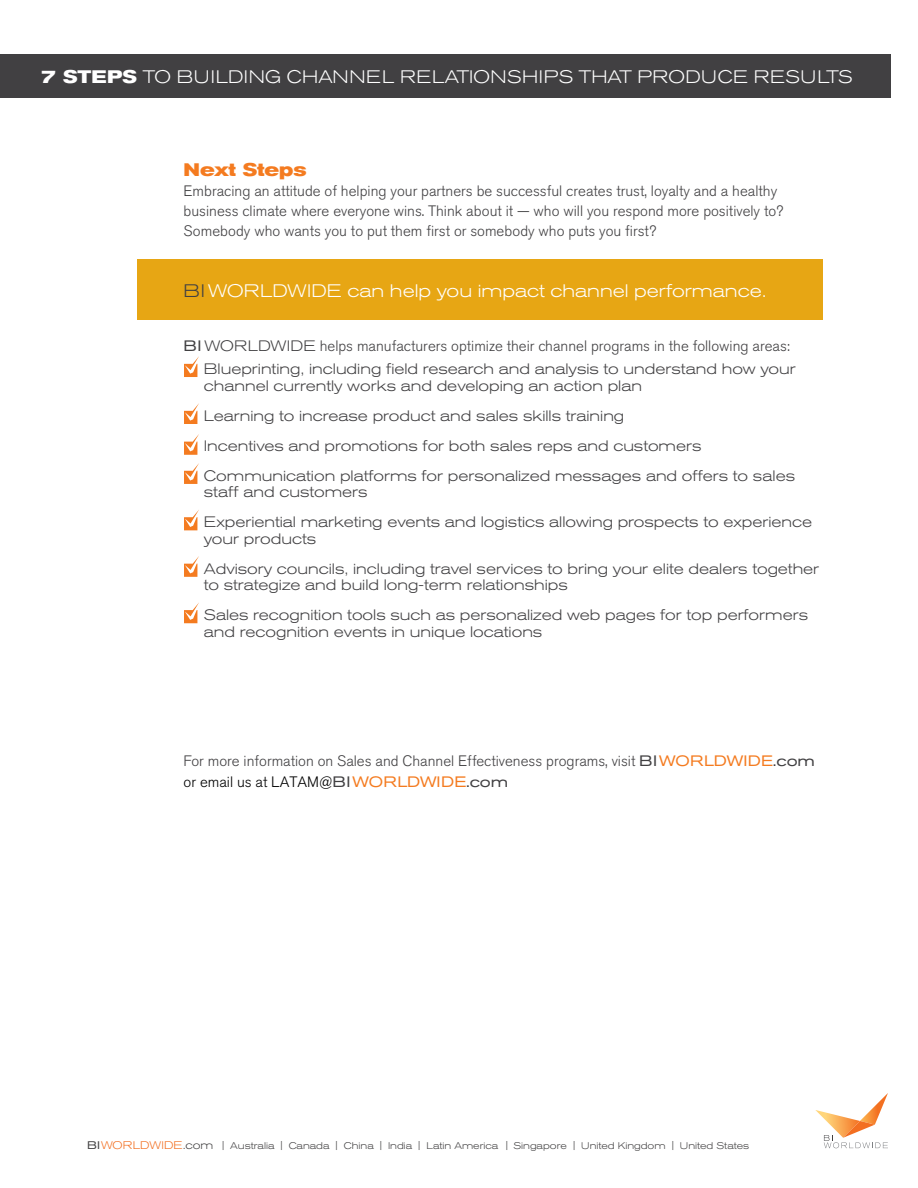
<style>
.page{position:relative;width:918px;height:1188px;background:#fff}
.page>*{position:absolute;margin:0;border:0;box-sizing:border-box;transform-origin:0 0}
.t1{font:300 expanded 18px "Akzidenz Grotesk BE";letter-spacing:.02em;color:#fff}
.t2{font:300 expanded 18px "Akzidenz Grotesk BE";color:#fff}
.t3{font:700 expanded 18px "Akzidenz Grotesk BE";color:#f47b20}
.t4{font:300 expanded 15px/30px "Akzidenz Grotesk BE";color:#414042}
.t5{font:300 15px/20.2px "Akzidenz Grotesk BE";color:#414042}
.t6{font:300 expanded 9.6px "Akzidenz Grotesk BE";color:#434243}
.s1{font-weight:700}
.s2{color:#414042}
.s3{font-weight:400}
.s4{font-stretch:normal}
.s5{font-weight:400;font-stretch:expanded}
.s6{font-weight:400;font-stretch:expanded;color:#f47b20}
.s7{color:#000}
.s8{font-weight:400;font-size:10.95px}
.s9{font-size:10.95px;color:#f26f21}
.s10{font-size:10.95px}
</style>
<div class="page">
<div style="left:0;top:54px;width:891px;height:43px;background:#414042"></div>
<div style="left:137px;top:259px;width:686px;height:61px;background:#e7a614"></div>
<svg style="left:184px;top:403px;width:15px;height:21px"></svg>
<svg style="left:184px;top:434px;width:15px;height:21px"></svg>
<svg style="left:184px;top:463px;width:15px;height:21px"></svg>
<svg style="left:184px;top:556px;width:15px;height:21px"></svg>
<svg style="left:184px;top:602px;width:15px;height:21px"></svg>
<svg style="left:184px;top:510px;width:15px;height:20px"></svg>
<svg style="left:184px;top:356px;width:15px;height:21px"></svg>
<svg style="left:815px;top:1093px;width:73px;height:55px"></svg>
<p class="t1" style="left:41px;top:66px;width:813px"><span class="s1">7 STEPS</span> TO BUILDING CHANNEL RELATIONSHIPS THAT PRODUCE RESULTS</p>
<p class="t3" style="left:184px;top:159px;width:125px">Next Steps</p>
<p class="t5" style="left:184px;top:181px;width:601px">Embracing an attitude of helping your partners be successful creates trust, loyalty and a healthy business climate where everyone wins. Think about it — who will you respond more positively to?<br>Somebody who wants you to put them first or somebody who puts you first?</p>
<p class="t2" style="left:184px;top:281px;width:584px"><span class="s2">BI</span> WORLDWIDE can help you impact channel performance.</p>
<p class="t4" style="left:204px;top:334px;width:593px;line-height:23.2px;text-indent:-20px"><span class="s3">BI</span> WORLDWIDE <span class="s4">helps manufacturers optimize their channel programs in the following areas:<br></span>Blueprinting, including field research and analysis to understand how your</p>
<p class="t4" style="left:204px;top:371px;width:593px">channel currently works and developing an action plan<br>Learning to increase product and sales skills training<br>Incentives and promotions for both sales reps and customers Communication platforms for personalized messages and offers to sales</p>
<p class="t4" style="left:204px;top:477px;width:610px">staff and customers<br>Experiential marketing events and logistics allowing prospects to experience</p>
<p class="t4" style="left:204px;top:524px;width:617px">your products<br>Advisory councils, including travel services to bring your elite dealers together</p>
<p class="t4" style="left:204px;top:570px;width:606px">to strategize and build long-term relationships<br>Sales recognition tools such as personalized web pages for top performers</p>
<p class="t4" style="left:204px;top:617px;width:340px">and recognition events in unique locations</p>
<p class="t5" style="left:184px;top:750px;width:633px;line-height:21px">For more information on Sales and Channel Effectiveness programs, visit <span class="s5">BI</span><span class="s6">WORLDWIDE</span><span class="s5">.com </span><span class="s7">or email us at LATAM@</span><span class="s5">BI</span><span class="s6">WORLDWIDE</span><span class="s5">.com</span></p>
<p class="t6" style="left:87px;top:1141px;width:413px"><span class="s8">BI</span><span class="s9">WORLDWIDE</span><span class="s10">.com</span> | Australia | Canada | China | India | Latin America</p>
<p class="t6" style="left:513px;top:1141px;width:55px">Singapore</p>
<p class="t6" style="left:506px;top:1140px;width:4px">|</p>
<p class="t6" style="left:573px;top:1141px;width:178px">| United Kingdom | United States</p>
</div>
